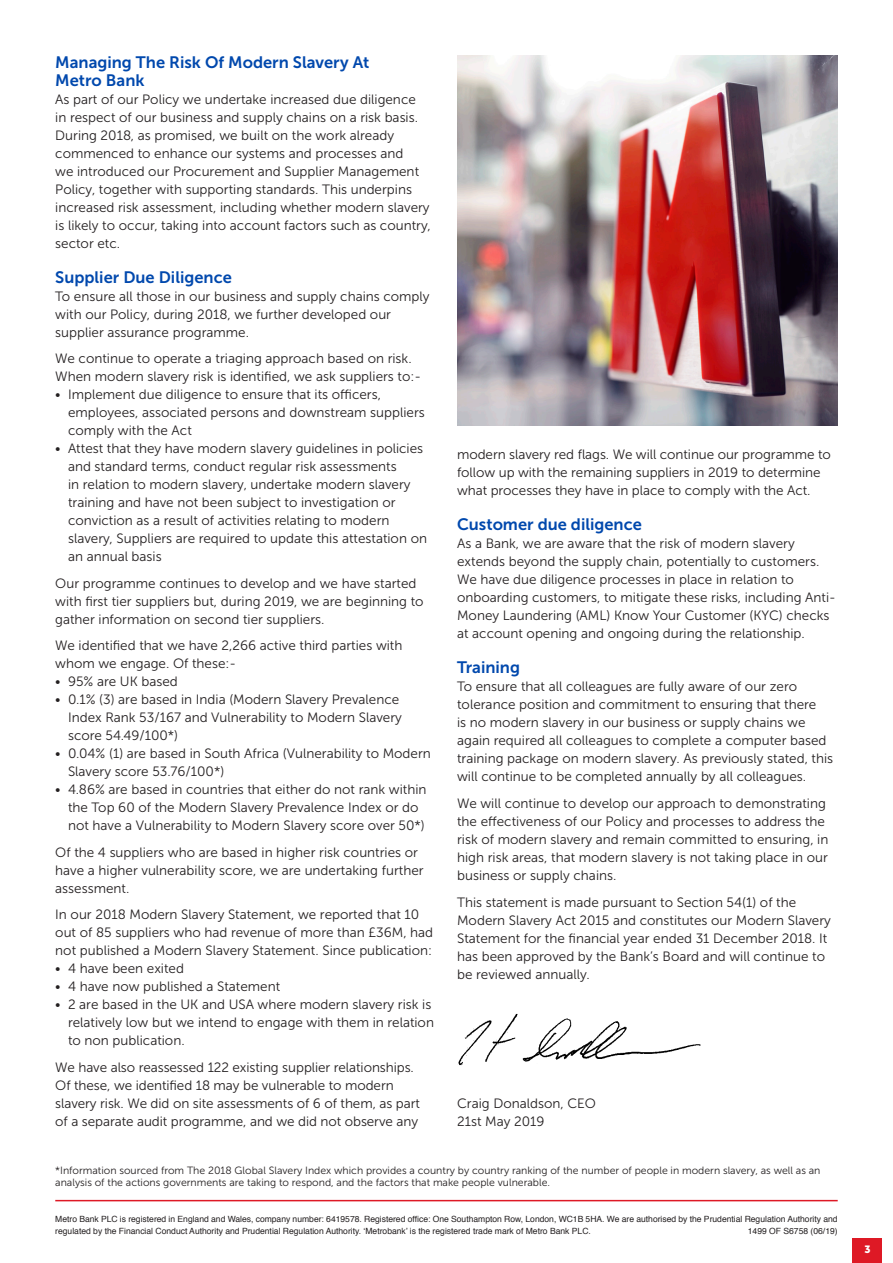
<style>
.page{position:relative;width:893px;height:1263px;background:#fff}
.page>*{position:absolute;margin:0;border:0;box-sizing:border-box;transform-origin:0 0}
.t1{font:16.5px/18px "Museo Sans 700";color:#0048ad}
.t2{font:13.5px/18px "Museo Sans 300";color:#231f20}
.t3{font:10.5px/12px "Museo Sans 300";color:#231f20}
.t4{font:10.5px "Museo Sans 900";color:#fff}
.t5{font:8.55px/12px "Helvetica";color:#231f20}
</style>
<div class="page">
<hr style="left:55px;top:1200px;width:783px;height:1px;background:#de1925">
<img style="left:457px;top:55px;width:381px;height:371px">
<div style="left:853px;top:1238px;width:29px;height:25px;background:#de1925"></div>
<img style="left:458px;top:1013px;width:243px;height:53px">
<p class="t1" style="left:55px;top:53px;width:316px">Managing The Risk Of Modern Slavery At<br>Metro Bank</p>
<p class="t2" style="left:55px;top:90px;width:377px">As part of our Policy we undertake increased due diligence<br>in respect of our business and supply chains on a risk basis.<br>During 2018, as promised, we built on the work already commenced to enhance our systems and processes and<br>we introduced our Procurement and Supplier Management Policy, together with supporting standards. This underpins increased risk assessment, including whether modern slavery is likely to occur, taking into account factors such as country, sector etc.</p>
<p class="t1" style="left:55px;top:268px;width:178px">Supplier Due Diligence</p>
<p class="t2" style="left:55px;top:287px;width:376px">To ensure all those in our business and supply chains comply with our Policy, during 2018, we further developed our supplier assurance programme.</p>
<p class="t2" style="left:55px;top:350px;width:367px">We continue to operate a triaging approach based on risk.<br>When modern slavery risk is identified, we ask suppliers to:-</p>
<p class="t2" style="left:68px;top:386px;width:358px;text-indent:-13px">• Implement due diligence to ensure that its officers, employees, associated persons and downstream suppliers comply with the Act</p>
<p class="t2" style="left:68px;top:440px;width:361px;text-indent:-13px">• Attest that they have modern slavery guidelines in policies and standard terms, conduct regular risk assessments<br>in relation to modern slavery, undertake modern slavery training and have not been subject to investigation or conviction as a result of activities relating to modern slavery, Suppliers are required to update this attestation on an annual basis</p>
<p class="t2" style="left:55px;top:574px;width:370px">Our programme continues to develop and we have started with first tier suppliers but, during 2019, we are beginning to gather information on second tier suppliers.</p>
<p class="t2" style="left:55px;top:637px;width:349px">We identified that we have 2,266 active third parties with whom we engage. Of these:-</p>
<p class="t2" style="left:55px;top:673px;width:124px">• 95% are UK based</p>
<p class="t2" style="left:68px;top:691px;width:335px;text-indent:-13px">• 0.1% (3) are based in India (Modern Slavery Prevalence<br>Index Rank 53/167 and Vulnerability to Modern Slavery score 54.49/100*)</p>
<p class="t2" style="left:68px;top:745px;width:364px;text-indent:-13px">• 0.04% (1) are based in South Africa (Vulnerability to Modern<br>Slavery score 53.76/100*)</p>
<p class="t2" style="left:68px;top:781px;width:360px;text-indent:-13px">• 4.86% are based in countries that either do not rank within the Top 60 of the Modern Slavery Prevalence Index or do not have a Vulnerability to Modern Slavery score over 50*)</p>
<p class="t2" style="left:55px;top:843px;width:370px">Of the 4 suppliers who are based in higher risk countries or have a higher vulnerability score, we are undertaking further assessment.</p>
<p class="t2" style="left:55px;top:906px;width:379px">In our 2018 Modern Slavery Statement, we reported that 10 out of 85 suppliers who had revenue of more than £36M, had not published a Modern Slavery Statement. Since publication:</p>
<p class="t2" style="left:55px;top:960px;width:130px">• 4 have been exited</p>
<p class="t2" style="left:55px;top:978px;width:226px">• 4 have now published a Statement</p>
<p class="t2" style="left:68px;top:996px;width:367px;text-indent:-13px">• 2 are based in the UK and USA where modern slavery risk is relatively low but we intend to engage with them in relation to non publication.</p>
<p class="t2" style="left:55px;top:1058px;width:366px">We have also reassessed 122 existing supplier relationships.<br>Of these, we identified 18 may be vulnerable to modern slavery risk. We did on site assessments of 6 of them, as part of a separate audit programme, and we did not observe any</p>
<p class="t2" style="left:457px;top:446px;width:375px">modern slavery red flags. We will continue our programme to follow up with the remaining suppliers in 2019 to determine what processes they have in place to comply with the Act.</p>
<p class="t1" style="left:457px;top:516px;width:186px">Customer due diligence</p>
<p class="t2" style="left:457px;top:535px;width:380px">As a Bank, we are aware that the risk of modern slavery extends beyond the supply chain, potentially to customers.<br>We have due diligence processes in place in relation to onboarding customers, to mitigate these risks, including Anti-Money Laundering (AML) Know Your Customer (KYC) checks at account opening and ongoing during the relationship.</p>
<p class="t1" style="left:457px;top:659px;width:64px">Training</p>
<p class="t2" style="left:457px;top:678px;width:378px">To ensure that all colleagues are fully aware of our zero tolerance position and commitment to ensuring that there<br>is no modern slavery in our business or supply chains we again required all colleagues to complete a computer based training package on modern slavery. As previously stated, this will continue to be completed annually by all colleagues.</p>
<p class="t2" style="left:457px;top:794px;width:373px">We will continue to develop our approach to demonstrating the effectiveness of our Policy and processes to address the risk of modern slavery and remain committed to ensuring, in high risk areas, that modern slavery is not taking place in our business or supply chains.</p>
<p class="t2" style="left:457px;top:893px;width:375px">This statement is made pursuant to Section 54(1) of the Modern Slavery Act 2015 and constitutes our Modern Slavery Statement for the financial year ended 31 December 2018. It has been approved by the Bank’s Board and will continue to be reviewed annually.</p>
<p class="t2" style="left:457px;top:1094px;width:140px">Craig Donaldson, CEO<br>21st May 2019</p>
<p class="t3" style="left:55px;top:1164px;width:767px">*Information sourced from The 2018 Global Slavery Index which provides a country by country ranking of the number of people in modern slavery, as well as an analysis of the actions governments are taking to respond, and the factors that make people vulnerable.</p>
<p class="t5" style="left:55px;top:1213px;width:784px">Metro Bank PLC is registered in England and Wales, company number: 6419578. Registered office: One Southampton Row, London, WC1B 5HA. We are authorised by the Prudential Regulation Authority and regulated by the Financial Conduct Authority and Prudential Regulation Authority. ‘Metrobank’ is the registered trade mark of Metro Bank PLC.</p>
<p class="t5" style="left:748px;top:1225px;width:91px">1499 OF S6758 (06/19)</p>
<p class="t4" style="left:864px;top:1243px;width:8px">3</p>
</div>
